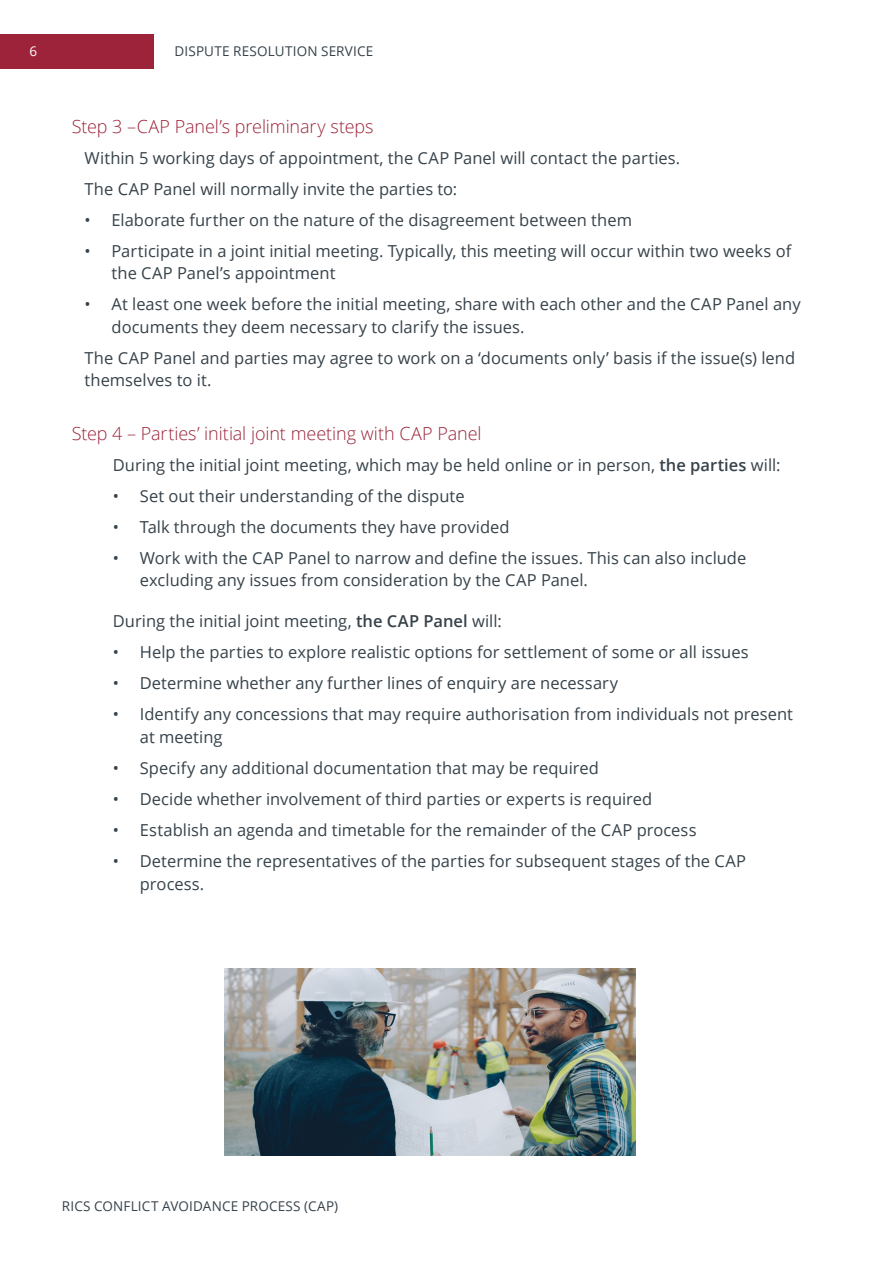
<style>
.page{position:relative;width:893px;height:1263px;background:#fff}
.page>*{position:absolute;margin:0;border:0;box-sizing:border-box;transform-origin:0 0}
.t1{font:300 18px "Open Sans";letter-spacing:-.005em;color:#9c2339}
.t2{font:16.5px/22.5px "Open Sans";color:#36424a}
.t3{font:13.5px "Open Sans";letter-spacing:.015em;color:#36424a}
.t4{font:13.5px "Open Sans";color:#fff}
.s1{font-weight:600}
</style>
<div class="page">
<img style="left:224px;top:968px;width:412px;height:188px">
<div style="left:0;top:34px;width:153px;height:34px;background:#9c2339"></div>
<p class="t4" style="left:29px;top:42px;width:9px">6</p>
<p class="t3" style="left:175px;top:42px;width:200px">DISPUTE RESOLUTION SERVICE</p>
<p class="t1" style="left:72px;top:114px;width:303px">Step 3 –CAP Panel’s preliminary steps</p>
<p class="t2" style="left:85px;top:142px;width:597px;line-height:31px">Within 5 working days of appointment, the CAP Panel will contact the parties.<br>The CAP Panel will normally invite the parties to:</p>
<p class="t2" style="left:85px;top:208px;width:549px">• Elaborate further on the nature of the disagreement between them</p>
<p class="t2" style="left:112px;top:239px;width:681px;text-indent:-27px">• Participate in a joint initial meeting. Typically, this meeting will occur within two weeks of the CAP Panel’s appointment</p>
<p class="t2" style="left:112px;top:293px;width:691px;text-indent:-27px">• At least one week before the initial meeting, share with each other and the CAP Panel any documents they deem necessary to clarify the issues.</p>
<p class="t2" style="left:85px;top:346px;width:712px">The CAP Panel and parties may agree to work on a ‘documents only’ basis if the issue(s) lend themselves to it.</p>
<p class="t1" style="left:72px;top:421px;width:411px">Step 4 – Parties’ initial joint meeting with CAP Panel</p>
<p class="t2" style="left:113px;top:453px;width:669px">During the initial joint meeting, which may be held online or in person, <span class="s1">the parties</span> will:</p>
<p class="t2" style="left:113px;top:484px;width:353px">• Set out their understanding of the dispute</p>
<p class="t2" style="left:113px;top:515px;width:398px">• Talk through the documents they have provided</p>
<p class="t2" style="left:140px;top:546px;width:608px;text-indent:-27px">• Work with the CAP Panel to narrow and define the issues. This can also include excluding any issues from consideration by the CAP Panel.</p>
<p class="t2" style="left:113px;top:610px;width:390px">During the initial joint meeting, <span class="s1">the CAP Panel</span> will:</p>
<p class="t2" style="left:113px;top:641px;width:637px">• Help the parties to explore realistic options for settlement of some or all issues</p>
<p class="t2" style="left:113px;top:672px;width:507px">• Determine whether any further lines of enquiry are necessary</p>
<p class="t2" style="left:140px;top:703px;width:655px;text-indent:-27px">• Identify any concessions that may require authorisation from individuals not present at meeting</p>
<p class="t2" style="left:113px;top:756px;width:488px">• Specify any additional documentation that may be required</p>
<p class="t2" style="left:113px;top:787px;width:541px">• Decide whether involvement of third parties or experts is required</p>
<p class="t2" style="left:113px;top:818px;width:585px">• Establish an agenda and timetable for the remainder of the CAP process</p>
<p class="t2" style="left:140px;top:849px;width:608px;text-indent:-27px">• Determine the representatives of the parties for subsequent stages of the CAP process.</p>
<p class="t3" style="left:62px;top:1196px;width:278px">RICS CONFLICT AVOIDANCE PROCESS (CAP)</p>
</div>
